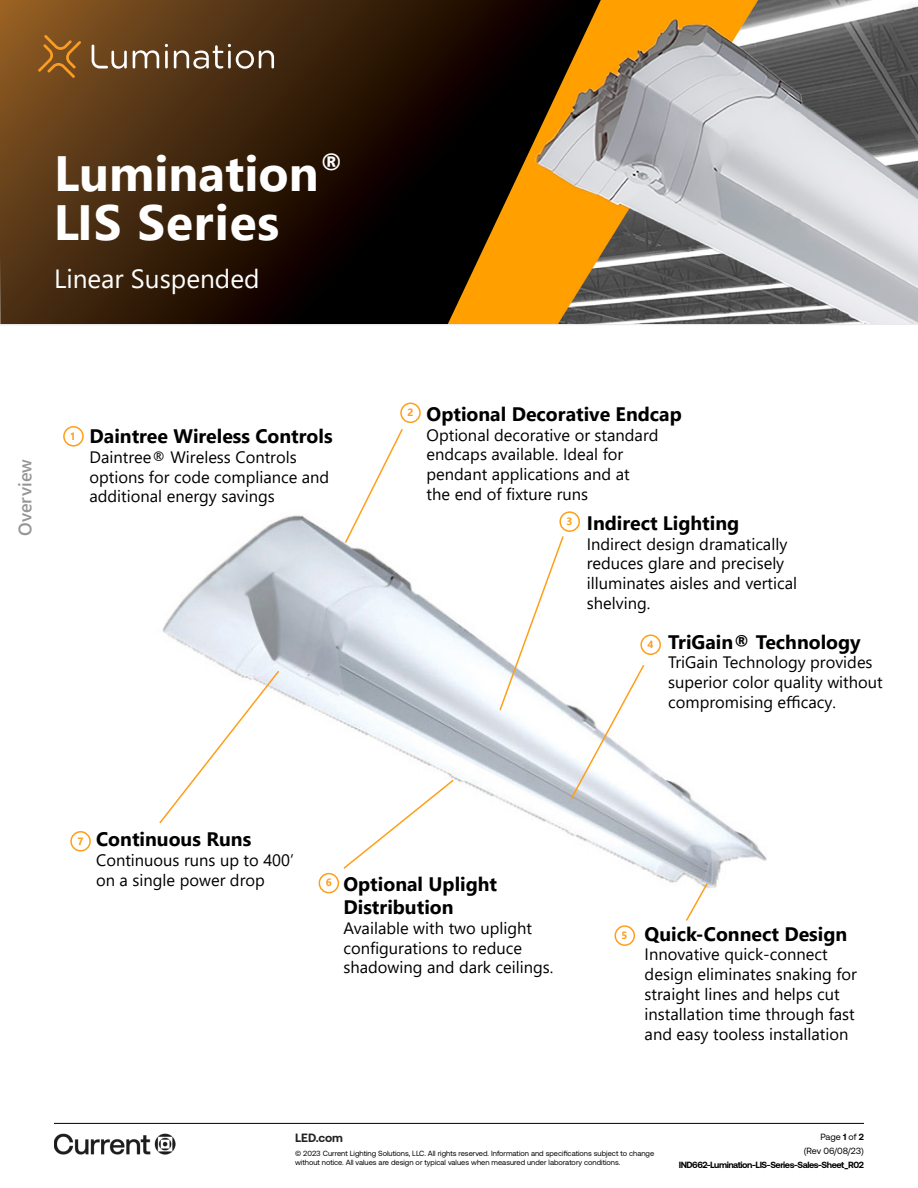
<style>
.page{position:relative;width:918px;height:1188px;background:#fff}
.page>*{position:absolute;margin:0;border:0;box-sizing:border-box;transform-origin:0 0}
.t1{font:700 49.5px/49.5px "Segoe UI";color:#fff}
.t2{font:26.25px "Segoe UI";color:#fff}
.t3{font:700 19.5px/23.4px "Segoe UI";color:#000}
.t4{font:600 18px "Segoe UI";color:#969698}
.t5{font:16.5px/19.8px "Segoe UI";color:#000}
.t6{font:700 12px "Aeonik";color:#202322}
.t7{font:700 10.5px "Segoe UI";color:#ff9e18}
.t8{font:700 9px "Aeonik";letter-spacing:-.05em;color:#000}
.t9{font:9px/14.1px "Aeonik";color:#000;text-align:right}
.t10{font:7.5px/9.8px "Aeonik";color:#000}
.s1{font-weight:700}
</style>
<div class="page">
<img style="left:602px;top:0;width:316px;height:324px">
<svg style="left:0;top:0;width:602px;height:324px;background:#492d0d"></svg>
<svg style="left:133px;top:50px;width:26px;height:18px"></svg>
<hr style="left:165px;top:51px;width:3px;height:17px;background:#fff">
<svg style="left:174px;top:44px;width:100px;height:25px"></svg>
<svg style="left:92px;top:45px;width:35px;height:24px"></svg>
<svg style="left:38px;top:35px;width:43px;height:43px;background:#935d1f"></svg>
<hr style="left:54px;top:1123px;width:810px;height:1px;background:#000">
<img style="left:54px;top:1133px;width:122px;height:22px">
<img style="left:162px;top:513px;width:605px;height:433px">
<svg style="left:159px;top:669px;width:122px;height:156px"></svg>
<svg style="left:343px;top:429px;width:61px;height:116px"></svg>
<svg style="left:342px;top:778px;width:113px;height:92px"></svg>
<svg style="left:498px;top:535px;width:148px;height:266px"></svg>
<svg style="left:684px;top:881px;width:25px;height:42px"></svg>
<div style="left:63px;top:426px;width:21px;height:21px;border:2px solid #ff9e18;border-radius:50%"></div>
<div style="left:400px;top:403px;width:21px;height:20px;border:2px solid #ff9e18;border-radius:50%"></div>
<div style="left:559px;top:511px;width:21px;height:21px;border:2px solid #ff9e18;border-radius:50%"></div>
<div style="left:640px;top:634px;width:21px;height:21px;border:2px solid #ff9e18;border-radius:50%"></div>
<div style="left:615px;top:925px;width:20px;height:21px;border:2px solid #ff9e18;border-radius:50%"></div>
<div style="left:319px;top:873px;width:20px;height:20px;border:2px solid #ff9e18;border-radius:50%"></div>
<div style="left:70px;top:831px;width:21px;height:21px;border:2px solid #ff9e18;border-radius:50%"></div>
<h1 class="t1" style="left:54px;top:145px;width:292px">Lumination<sup>®<br></sup>LIS Series</h1>
<h2 class="t2" style="left:54px;top:254px;width:207px">Linear Suspended</h2>
<p class="t4" style="left:8px;top:536px;width:78px;rotate:-90deg">Overview</p>
<p class="t7" style="left:70px;top:427px;width:8px">1</p>
<p class="t3" style="left:89px;top:423px;width:245px">Daintree Wireless Controls</p>
<p class="t5" style="left:89px;top:446px;width:241px">Daintree® Wireless Controls options for code compliance and additional energy savings</p>
<p class="t7" style="left:407px;top:402px;width:8px">2</p>
<p class="t3" style="left:427px;top:401px;width:257px">Optional Decorative Endcap</p>
<p class="t5" style="left:427px;top:423px;width:233px">Optional decorative or standard endcaps available. Ideal for pendant applications and at<br>the end of fixture runs</p>
<p class="t7" style="left:567px;top:511px;width:8px">3</p>
<p class="t3" style="left:587px;top:510px;width:154px">Indirect Lighting</p>
<p class="t5" style="left:587px;top:532px;width:212px">Indirect design dramatically reduces glare and precisely illuminates aisles and vertical shelving.</p>
<p class="t3" style="left:668px;top:629px;width:194px">TriGain® Technology</p>
<p class="t5" style="left:668px;top:651px;width:216px">TriGain Technology provides superior color quality without compromising efficacy.</p>
<p class="t7" style="left:648px;top:634px;width:8px">4</p>
<p class="t7" style="left:77px;top:831px;width:8px">7</p>
<p class="t3" style="left:96px;top:826px;width:157px">Continuous Runs</p>
<p class="t5" style="left:96px;top:849px;width:199px">Continuous runs up to 400’ on a single power drop</p>
<p class="t7" style="left:326px;top:873px;width:8px">6</p>
<p class="t3" style="left:343px;top:870px;width:155px">Optional Uplight<br>Distribution</p>
<p class="t5" style="left:343px;top:917px;width:212px">Available with two uplight configurations to reduce shadowing and dark ceilings.</p>
<p class="t7" style="left:622px;top:925px;width:8px">5</p>
<p class="t3" style="left:645px;top:920px;width:204px">Quick-Connect Design</p>
<p class="t5" style="left:645px;top:943px;width:214px">Innovative quick-connect design eliminates snaking for straight lines and helps cut installation time through fast and easy tooless installation</p>
<p class="t6" style="left:295px;top:1131px;width:49px">LED.com</p>
<p class="t10" style="left:295px;top:1148px;width:361px">© 2023 Current Lighting Solutions, LLC. All rights reserved. Information and specifications subject to change without notice. All values are design or typical values when measured under laboratory conditions.</p>
<p class="t9" style="left:804px;top:1130px;width:62px">Page <span class="s1">1</span> of <span class="s1">2 </span>(Rev 06/08/23)</p>
<p class="t8" style="left:679px;top:1160px;width:187px">IND662-Lumination-LIS-Series-Sales-Sheet_R02</p>
</div>
